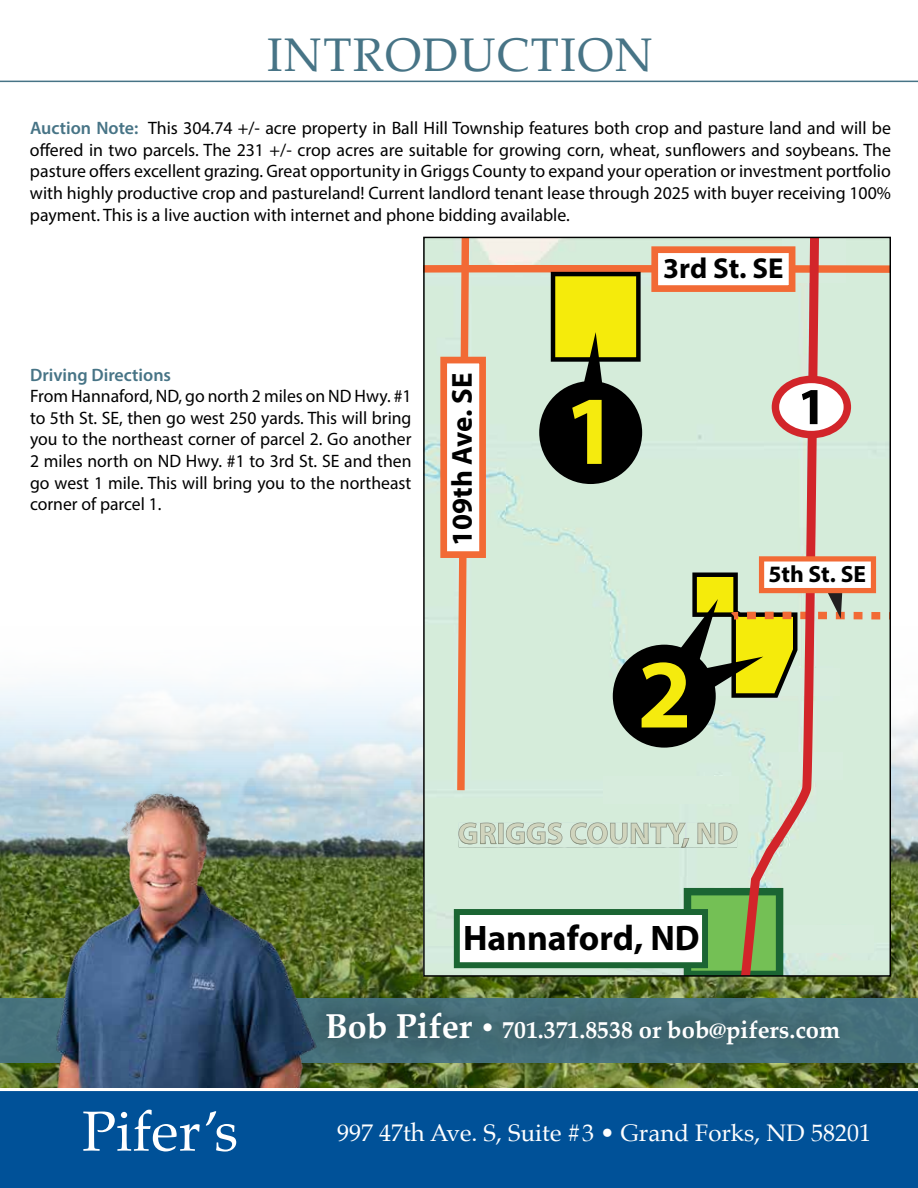
<style>
.page{position:relative;width:918px;height:1188px;background:#fff}
.page>*{position:absolute;margin:0;border:0;box-sizing:border-box;transform-origin:0 0}
.t1{font:700 98.55px "Myriad Pro";color:#f5eb0e}
.t2{font:56.55px "Palatino Linotype";color:#fff}
.t3{font:700 52.35px "Myriad Pro";color:#000}
.t4{font:47.25px "Palatino Linotype";letter-spacing:.03em;color:#477486}
.t5{font:700 35.55px "Myriad Pro";color:#000}
.t6{font:700 28.95px "Myriad Pro";color:#000}
.t7{font:24px "Palatino";color:#fff}
.t8{font:700 24px "Palatino Linotype";color:#fff}
.t9{font:700 23.55px "Myriad Pro";color:#000}
.t10{font:18px/21.6px "Myriad Pro";color:#000;text-align:justify}
.t11{font:600 18px "Myriad Pro";color:#477486}
.s1{font-weight:600;color:#477486}
.s2{font-size:34.5px}
.s3{font-size:28.5px}
</style>
<div class="page">
<img style="left:0;top:684px;width:918px;height:404px">
<div style="left:0;top:1091px;width:918px;height:97px;background:#005198"></div>
<hr style="left:0;top:81px;width:918px;height:1px;background:#477486">
<div style="left:0;top:998px;width:918px;height:65px;background:#46717c"></div>
<img style="left:27px;top:784px;width:308px;height:304px">
<div style="left:292px;top:984px;width:568px;height:87px;background:#000;opacity:.75"></div>
<svg style="left:425px;top:239px;width:464px;height:736px;background:#c8d1b9"></svg>
<h3 class="t4" style="left:267px;top:21px;width:387px">INTRODUCTION</h3>
<p class="t10" style="left:30px;top:117px;width:863px"><span class="s1">Auction Note:</span> This 304.74 +/- acre property in Ball Hill Township features both crop and pasture land and will be offered in two parcels. The 231 +/- crop acres are suitable for growing corn, wheat, sunflowers and soybeans. The pasture offers excellent grazing. Great opportunity in Griggs County to expand your operation or investment portfolio with highly productive crop and pastureland! Current landlord tenant lease through 2025 with buyer receiving 100% payment. This is a live auction with internet and phone bidding available.</p>
<p class="t11" style="left:30px;top:363px;width:143px">Driving Directions</p>
<p class="t10" style="left:30px;top:385px;width:383px">From Hannaford, ND, go north 2 miles on ND Hwy. #1 to 5th St. SE, then go west 250 yards. This will bring you to the northeast corner of parcel 2. Go another 2 miles north on ND Hwy. #1 to 3rd St. SE and then go west 1 mile. This will bring you to the northeast corner of parcel 1.</p>
<h3 class="t6" style="left:443px;top:546px;width:175px;rotate:-90deg">109th Ave. SE</h3>
<h3 class="t6" style="left:663px;top:249px;width:122px">3rd St. SE</h3>
<h1 class="t1" style="left:564px;top:366px;width:56px">1</h1>
<h1 class="t1" style="left:637px;top:630px;width:56px">2</h1>
<h3 class="t3" style="left:797px;top:372px;width:31px">1</h3>
<h3 class="t9" style="left:768px;top:559px;width:99px">5th St. SE</h3>
<h3 class="t5" style="left:463px;top:915px;width:238px">Hannaford, ND</h3>
<h2 class="t2" style="left:82px;top:1091px;width:158px">Pifer’s</h2>
<h3 class="t8" style="left:325px;top:1013px;width:516px"><span class="s2">Bob Pifer</span> <span class="s3">•</span> 701.371.8538 or bob@pifers.com</h3>
<h3 class="t7" style="left:337px;top:1113px;width:535px">997 47th Ave. S, Suite #3 • Grand Forks, ND 58201</h3>
</div>
